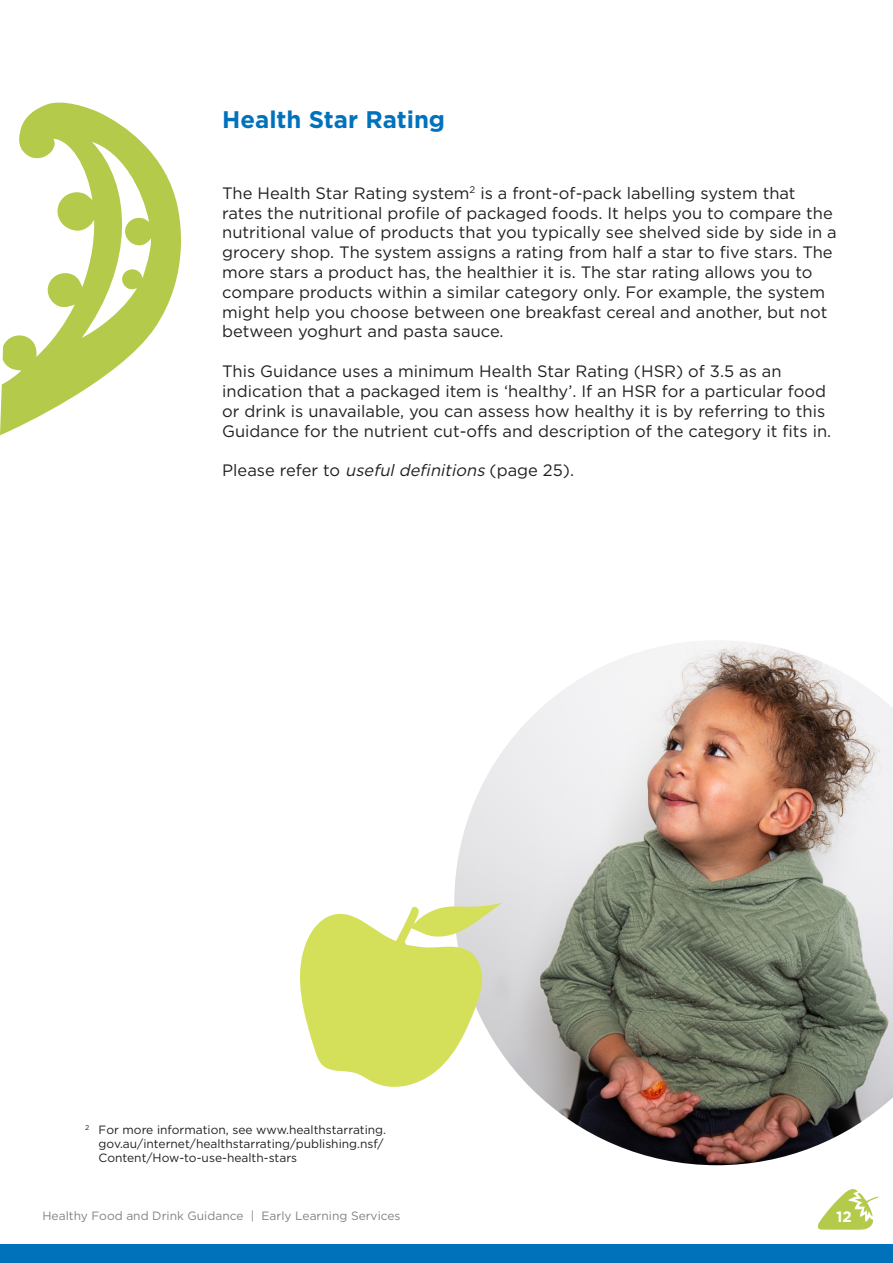
<style>
.page{position:relative;width:893px;height:1263px;background:#fff}
.page>*{position:absolute;margin:0;border:0;box-sizing:border-box;transform-origin:0 0}
.heading{font:700 24px "Gotham";color:#0072bc}
.text{font:16.5px/19.8px "Gotham";color:#231f20}
.t1{font:700 15px "Gotham";color:#fff}
.t2{font:12px/14.4px "Gotham";color:#231f20}
.t3{font:12px "Gotham";color:#808285}
.s1{font-style:italic}
</style>
<div class="page">
<img style="left:454px;top:641px;width:439px;height:524px">
<svg style="left:0;top:102px;width:181px;height:333px"></svg>
<svg style="left:300px;top:903px;width:202px;height:186px"></svg>
<svg style="left:817px;top:1189px;width:61px;height:41px"></svg>
<div style="left:0;top:1245px;width:893px;height:18px;background:#0072bc"></div>
<p class="heading" style="left:222px;top:103px;width:224px">Health Star Rating</p>
<p class="text" style="left:222px;top:183px;width:616px">The Health Star Rating system<sup>2</sup> is a front-of-pack labelling system that rates the nutritional profile of packaged foods. It helps you to compare the nutritional value of products that you typically see shelved side by side in a grocery shop. The system assigns a rating from half a star to five stars. The more stars a product has, the healthier it is. The star rating allows you to compare products within a similar category only. For example, the system might help you choose between one breakfast cereal and another, but not between yoghurt and pasta sauce.</p>
<p class="text" style="left:222px;top:361px;width:611px">This Guidance uses a minimum Health Star Rating (HSR) of 3.5 as an indication that a packaged item is ‘healthy’. If an HSR for a particular food or drink is unavailable, you can assess how healthy it is by referring to this Guidance for the nutrient cut-offs and description of the category it fits in.</p>
<p class="text" style="left:222px;top:460px;width:353px">Please refer to <span class="s1">usefuldefinitions</span> (page 25).</p>
<p class="t2" style="left:99px;top:1122px;width:289px;text-indent:-14px"><sup>2</sup> For more information, see www.healthstarrating. gov.au/internet/healthstarrating/publishing.nsf/<br>Content/How-to-use-health-stars</p>
<p class="t3" style="left:43px;top:1208px;width:360px">Healthy Food and Drink Guidance | Early Learning Services</p>
<p class="t1" style="left:836px;top:1207px;width:17px">12</p>
</div>
